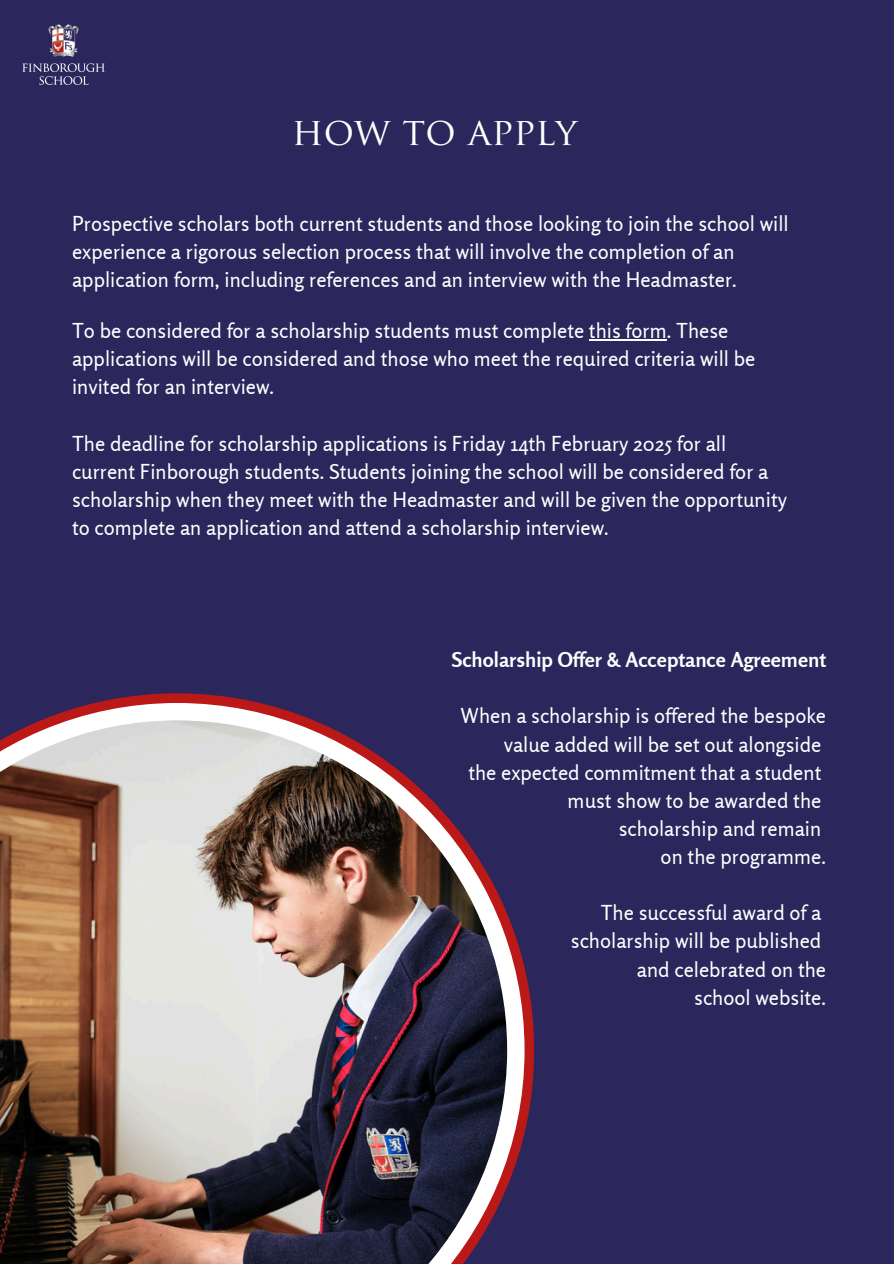
<style>
.page{position:relative;width:894px;height:1264px;background:#fff}
.page>*{position:absolute;margin:0;border:0;box-sizing:border-box;transform-origin:0 0}
.t1{font:37.5px "Trajan Pro";color:#fff}
.t2{font:20.55px/28.2px "Rosario";color:#fff}
.t3{font:700 20.55px "Rosario";color:#fff}
</style>
<div class="page">
<div style="left:0;top:0;width:893px;height:1263px;background:#2b265c"></div>
<img style="left:22px;top:24px;width:83px;height:61px">
<hr style="left:588px;top:339px;width:78px;height:1px;background:#fff">
<svg style="left:95px;top:693px;width:439px;height:442px"></svg>
<svg style="left:42px;top:703px;width:482px;height:484px"></svg>
<img style="left:0;top:720px;width:507px;height:543px">
<p class="t1" style="left:292px;top:117px;width:286px">HOW TO APPLY</p>
<p class="t2" style="left:72px;top:209px;width:718px">Prospective scholars both current students and those looking to join the school will experience a rigorous selection process that will involve the completion of an application form, including references and an interview with the Headmaster.</p>
<p class="t2" style="left:72px;top:316px;width:684px">To be considered for a scholarship students must complete this form. These applications will be considered and those who meet the required criteria will be invited for an interview.</p>
<h1 class="t2" style="left:72px;top:429px;width:716px">The deadline for scholarship applications is Friday 14th February 2025 for all current Finborough students. Students joining the school will be considered for a scholarship when they meet with the Headmaster and will be given the opportunity to complete an application and attend a scholarship interview.</h1>
<p class="t3" style="left:451px;top:647px;width:376px">Scholarship Offer &amp; Acceptance Agreement</p>
<h2 class="t2" style="left:460px;top:701px;width:367px;text-align:right">When a scholarship is offered the bespoke value added will be set out alongside</h2>
<p class="t2" style="left:468px;top:758px;width:354px">the expected commitment that a student</p>
<p class="t2" style="left:567px;top:786px;width:255px">must show to be awarded the</p>
<p class="t2" style="left:618px;top:814px;width:204px">scholarship and remain</p>
<p class="t2" style="left:660px;top:842px;width:167px">on the programme.</p>
<p class="t2" style="left:600px;top:898px;width:222px">The successful award of a</p>
<p class="t2" style="left:570px;top:926px;width:252px">scholarship will be published</p>
<p class="t2" style="left:636px;top:954px;width:191px">and celebrated on the</p>
<p class="t2" style="left:694px;top:983px;width:133px">school website.</p>
</div>
